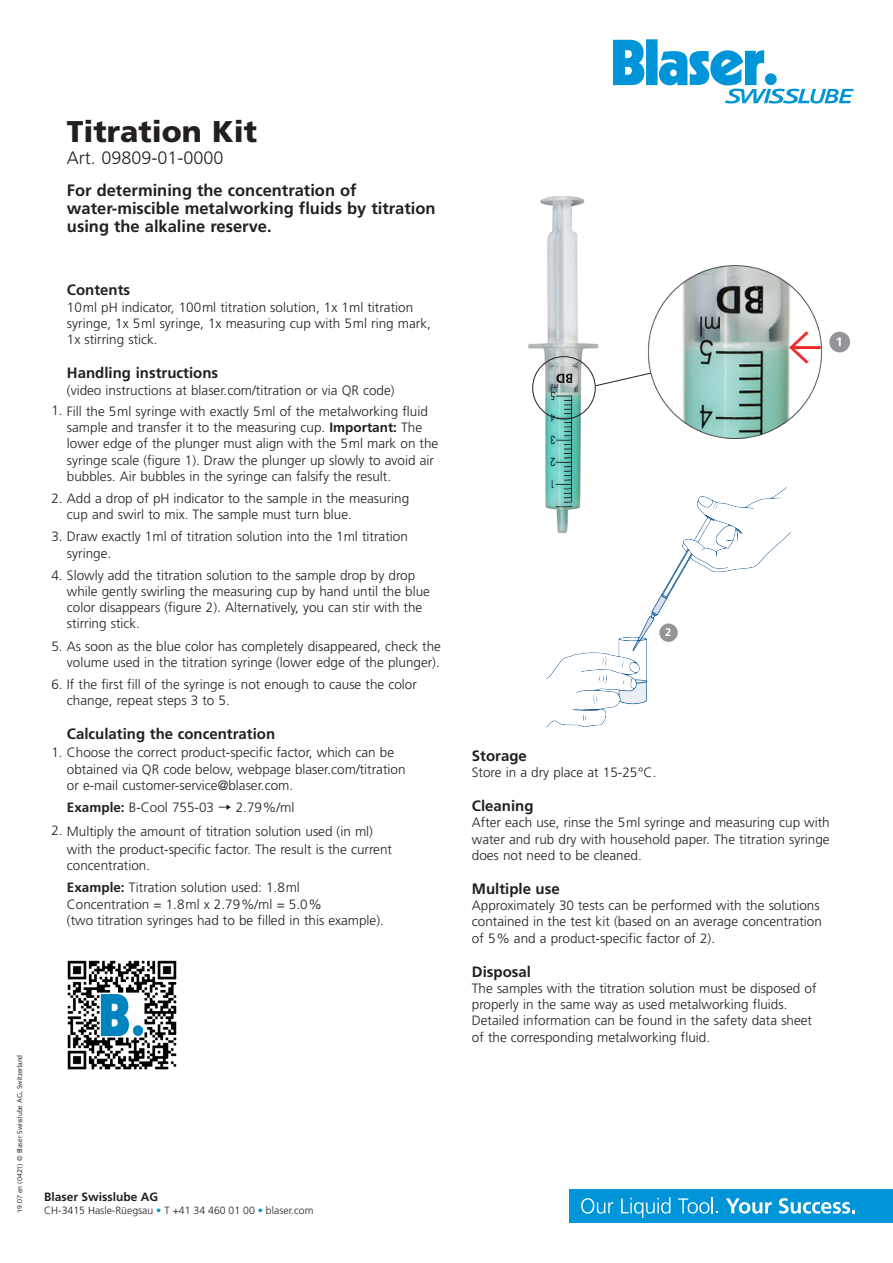
<style>
.page{position:relative;width:893px;height:1263px;background:#fff}
.page>*{position:absolute;margin:0;border:0;box-sizing:border-box;transform-origin:0 0}
.t1{font:40.35px "Acumin Pro";color:#ee2928}
.t2{font:900 30px "Frutiger LT Std";color:#231f20}
.t3{font:300 18px "Frutiger LT Std";color:#231f20}
.t4{font:700 16.5px/18px "Frutiger LT Std";color:#231f20}
.t5{font:700 15px "Frutiger LT Std";color:#231f20}
.t6{font:300 13.5px/16.2px "Frutiger LT Std";color:#231f20}
.t7{font:700 12.45px "Frutiger";color:#fff}
.t8{font:700 12px "Frutiger LT Std";color:#231f20}
.t9{font:700 11.1px "Frutiger";color:#fff}
.t10{font:300 10.5px "Frutiger LT Std";color:#231f20}
.t11{font:7.05px "Syntax";color:#231f20}
.s1{font-weight:700}
.s2{font-family:"ST Heiti SC"}
.s3{color:#0095d9}
</style>
<div class="page">
<div style="left:646px;top:39px;width:12px;height:46px;background:#0095d9"></div>
<svg style="left:613px;top:40px;width:32px;height:45px"></svg>
<svg style="left:659px;top:50px;width:195px;height:54px"></svg>
<img style="left:67px;top:960px;width:110px;height:110px">
<img style="left:528px;top:196px;width:71px;height:311px">
<div style="left:532px;top:356px;width:63px;height:63px;border:1px solid #231f20;border-radius:50%"></div>
<svg style="left:595px;top:372px;width:15px;height:14px"></svg>
<img style="left:610px;top:265px;width:240px;height:174px">
<img style="left:546px;top:487px;width:245px;height:241px">
<div style="left:659px;top:623px;width:19px;height:19px;background:#939598;border-radius:50%"></div>
<div style="left:570px;top:1189px;width:323px;height:34px;background:#0095d9"></div>
<svg style="left:581px;top:1198px;width:32px;height:15px"></svg>
<svg style="left:621px;top:1197px;width:49px;height:21px"></svg>
<svg style="left:678px;top:1197px;width:40px;height:16px"></svg>
<svg style="left:726px;top:1198px;width:46px;height:15px"></svg>
<svg style="left:779px;top:1198px;width:76px;height:15px"></svg>
<h2 class="t2" style="left:67px;top:113px;width:192px">Titration Kit</h2>
<h3 class="t3" style="left:67px;top:147px;width:158px">Art. 09809-01-0000</h3>
<p class="t4" style="left:67px;top:181px;width:370px">For determining the concentration of water-miscible metalworking fluids by titration using the alkaline reserve.</p>
<p class="t5" style="left:67px;top:281px;width:65px">Contents</p>
<p class="t6" style="left:67px;top:299px;width:365px">10ml pH indicator, 100ml titration solution, 1x 1ml titration syringe, 1x 5ml syringe, 1x measuring cup with 5ml ring mark,<br>1x stirring stick.</p>
<p class="t5" style="left:67px;top:364px;width:153px">Handling instructions</p>
<p class="t6" style="left:67px;top:383px;width:329px">(video instructions at blaser.com/titration or via QR code)</p>
<p class="t6" style="left:67px;top:403px;width:373px;text-indent:-15px">1. Fill the 5ml syringe with exactly 5ml of the metalworking fluid sample and transfer it to the measuring cup. <span class="s1">Important:</span> The lower edge of the plunger must align with the 5ml mark on the syringe scale (figure 1). Draw the plunger up slowly to avoid air bubbles. Air bubbles in the syringe can falsify the result.</p>
<p class="t6" style="left:67px;top:490px;width:344px;text-indent:-15px">2. Add a drop of pH indicator to the sample in the measuring cup and swirl to mix. The sample must turn blue.</p>
<p class="t6" style="left:67px;top:529px;width:342px;text-indent:-15px">3. Draw exactly 1ml of titration solution into the 1ml titration syringe.</p>
<p class="t6" style="left:67px;top:567px;width:365px;text-indent:-15px">4. Slowly add the titration solution to the sample drop by drop while gently swirling the measuring cup by hand until the blue color disappears (figure 2). Alternatively, you can stir with the stirring stick.</p>
<p class="t6" style="left:51px;top:638px;width:391px;text-align:right">5. As soon as the blue color has completely disappeared, check the volume used in the titration syringe (lower edge of the plunger).</p>
<p class="t6" style="left:67px;top:676px;width:351px;text-indent:-15px">6. If the first fill of the syringe is not enough to cause the color change, repeat steps 3 to 5.</p>
<p class="t5" style="left:67px;top:725px;width:210px">Calculating the concentration</p>
<p class="t6" style="left:67px;top:745px;width:340px;text-indent:-15px">1. Choose the correct product-specific factor, which can be obtained via QR code below, webpage blaser.com/titration or e-mail customer-service@blaser.com.</p>
<p class="t6" style="left:67px;top:799px;width:229px"><span class="s1">Example:</span> B-Cool 755-03 <span class="s2">→</span> 2.79%/ml</p>
<p class="t6" style="left:67px;top:822px;width:327px;line-height:18px;text-indent:-15px">2. Multiply the amount of titration solution used (in ml) with the product-specific factor. The result is the current</p>
<p class="t6" style="left:67px;top:855px;width:234px;line-height:22.2px">concentration.<br><span class="s1">Example:</span> Titration solution used: 1.8ml</p>
<p class="t6" style="left:67px;top:896px;width:318px">Concentration = 1.8ml x 2.79%/ml = 5.0%<br>(two titration syringes had to be filled in this example).</p>
<p class="t11" style="left:16px;top:1213px;width:160px;rotate:-90deg">19.07 en (0421) © Blaser Swisslube AG, Switzerland</p>
<p class="t8" style="left:44px;top:1190px;width:116px">Blaser Swisslube AG</p>
<p class="t10" style="left:44px;top:1204px;width:271px">CH-3415 Hasle-Rüegsau <span class="s3">•</span> T +41 34 460 01 00 <span class="s3">•</span> blaser.com</p>
<p class="t9" style="left:665px;top:626px;width:8px">2</p>
<h1 class="t1" style="left:787px;top:320px;width:37px">←</h1>
<p class="t7" style="left:836px;top:334px;width:8px">1</p>
<p class="t5" style="left:472px;top:747px;width:57px">Storage</p>
<p class="t6" style="left:472px;top:764px;width:186px">Store in a dry place at 15-25°C.</p>
<p class="t5" style="left:472px;top:797px;width:63px">Cleaning</p>
<p class="t6" style="left:472px;top:815px;width:359px;text-align:justify">After each use, rinse the 5ml syringe and measuring cup with water and rub dry with household paper. The titration syringe does not need to be cleaned.</p>
<p class="t5" style="left:472px;top:880px;width:89px">Multiple use</p>
<p class="t6" style="left:472px;top:897px;width:351px">Approximately 30 tests can be performed with the solutions contained in the test kit (based on an average concentration of 5% and a product-specific factor of 2).</p>
<p class="t5" style="left:472px;top:963px;width:61px">Disposal</p>
<p class="t6" style="left:472px;top:980px;width:346px">The samples with the titration solution must be disposed of properly in the same way as used metalworking fluids.<br>Detailed information can be found in the safety data sheet of the corresponding metalworking fluid.</p>
</div>
